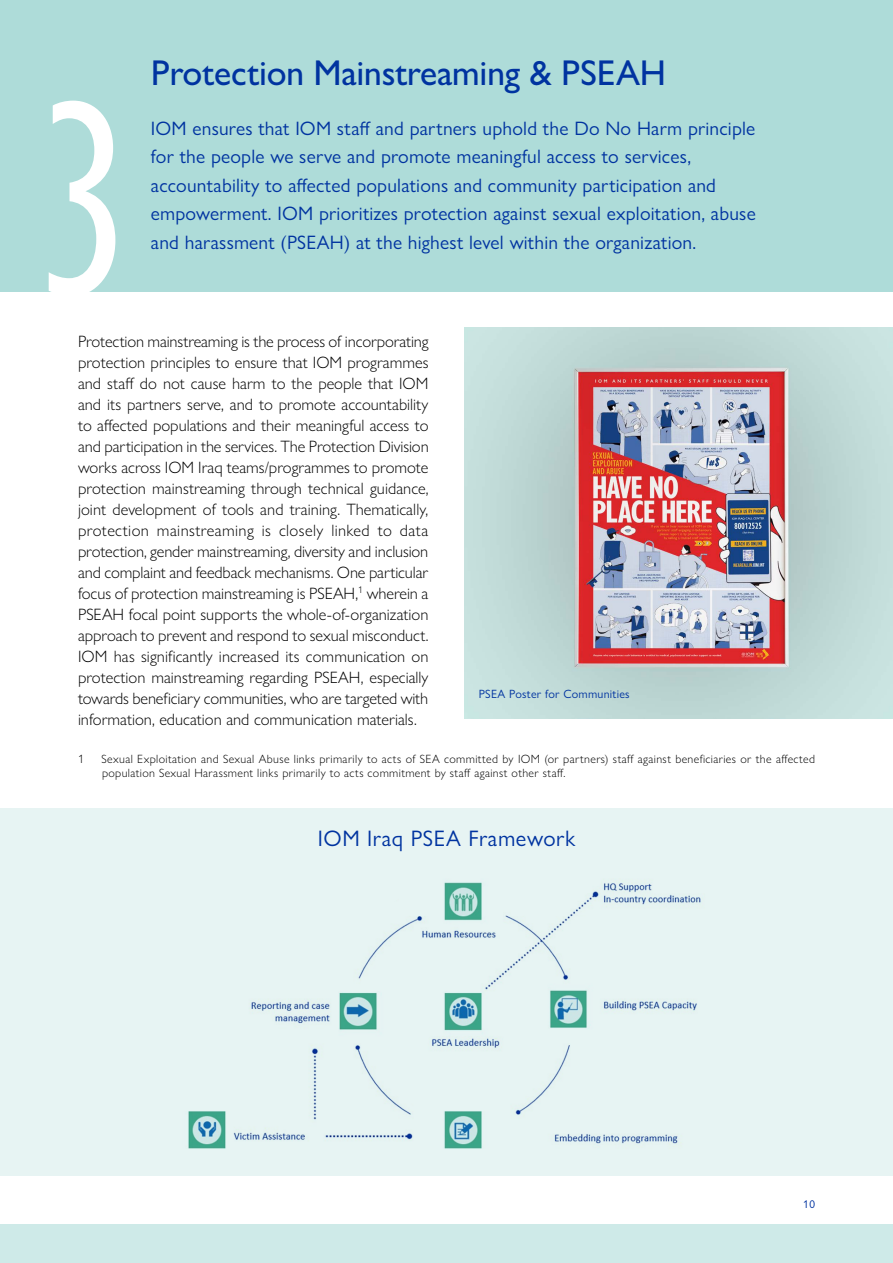
<style>
.page{position:relative;width:893px;height:1263px;background:#fff}
.page>*{position:absolute;margin:0;border:0;box-sizing:border-box;transform-origin:0 0}
.t1{font:condensed 285px "Gill Sans Nova";color:#fff}
.t2{font:500 36px "Gill Sans Nova";letter-spacing:-.01em;color:#0033a0}
.t3{font:22.5px "Gill Sans Nova";letter-spacing:.025em;color:#0033a0}
.t4{font:19.5px/28.5px "Gill Sans Nova";letter-spacing:.01em;color:#0033a0}
.t5{font:300 16.5px/21px "Gill Sans Nova";color:#000;text-align:justify}
.t6{font:300 12px/14.4px "Gill Sans Nova";letter-spacing:.03em;color:#000}
.t7{font:12px "Gill Sans Nova";letter-spacing:.02em;color:#0033a0}
.t8{font:11.25px "Gill Sans Nova";color:#0033a0}
</style>
<div class="page">
<div style="left:0;top:808px;width:893px;height:368px;background:#e7f4f3"></div>
<img style="left:464px;top:327px;width:429px;height:391px">
<div style="left:0;top:1224px;width:893px;height:39px;background:#ceeae8"></div>
<div style="left:0;top:0;width:893px;height:291px;background:#aedcd9"></div>
<img style="left:188px;top:882px;width:513px;height:267px">
<h1 class="t1" style="left:39px;top:17px;width:94px">3</h1>
<h2 class="t2" style="left:151px;top:51px;width:516px">Protection Mainstreaming &amp; PSEAH</h2>
<p class="t4" style="left:151px;top:114px;width:606px">IOM ensures that IOM staff and partners uphold the Do No Harm principle for the people we serve and promote meaningful access to services, accountability to affected populations and community participation and empowerment. IOM prioritizes protection against sexual exploitation, abuse and harassment (PSEAH) at the highest level within the organization.</p>
<p class="t5" style="left:78px;top:330px;width:352px">Protection mainstreaming is the process of incorporating protection principles to ensure that IOM programmes and staff do not cause harm to the people that IOM and its partners serve, and to promote accountability to affected populations and their meaningful access to and participation in the services. The Protection Division works across IOM Iraq teams/programmes to promote protection mainstreaming through technical guidance, joint development of tools and training. Thematically, protection mainstreaming is closely linked to data protection, gender mainstreaming, diversity and inclusion and complaint and feedback mechanisms. One particular focus of protection mainstreaming is PSEAH,<sup>1</sup> wherein a PSEAH focal point supports the whole-of-organization approach to prevent and respond to sexual misconduct.<br>IOM has significantly increased its communication on protection mainstreaming regarding PSEAH, especially towards beneficiary communities, who are targeted with information, education and communication materials.</p>
<p class="t6" style="left:78px;top:751px;width:7px">1</p>
<p class="t6" style="left:102px;top:751px;width:715px">Sexual Exploitation and Sexual Abuse links primarily to acts of SEA committed by IOM (or partners) staff against beneficiaries or the affected population Sexual Harassment links primarily to acts commitment by staff against other staff.</p>
<p class="t7" style="left:479px;top:686px;width:152px">PSEA Poster for Communities</p>
<h3 class="t3" style="left:318px;top:825px;width:259px">IOM Iraq PSEA Framework</h3>
<p class="t8" style="left:803px;top:1197px;width:13px">10</p>
</div>
